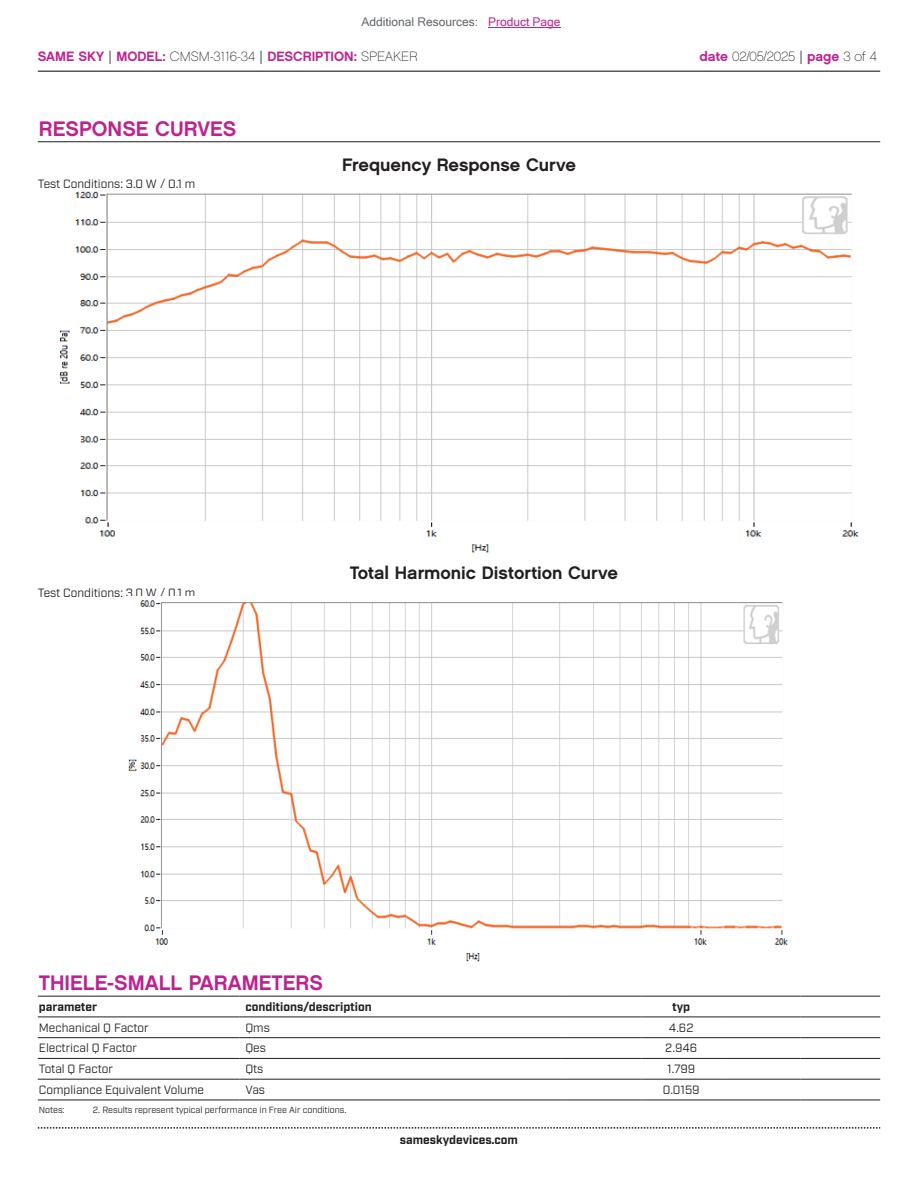
<style>
.page{position:relative;width:918px;height:1188px;background:#fff}
.page>*{position:absolute;margin:0;border:0;box-sizing:border-box;transform-origin:0 0}
.t1{font:21px "Chalet New York Nineteen Sixty";color:#bd238f}
.t2{font:18px "Chalet New York Nineteen Sixty";color:#231f20}
.t3{font:13.5px "Chalet New York Nineteen Sixty";color:#bd238f}
.t4{font:13.5px "Chalet Paris Nineteen Sixty";letter-spacing:-.015em;color:#231f20}
.t5{font:12px "Industry";color:#231f20}
.t6{font:700 12px "Industry";color:#231f20}
.t7{font:12px "Microsoft Sans Serif";color:#63676b}
.t8{font:9px "Industry";color:#231f20}
.s1{color:#bd238f}
.s2{font-family:"Industry";color:#231f20}
.s3{font-family:"Chalet Paris Nineteen Sixty";color:#231f20}
.s4{font-family:"Chalet New York Nineteen Sixty";color:#bd238f}
.s5{font-family:"Industry"}
</style>
<div class="page">
<hr style="left:38px;top:71px;width:842px;height:1px;background:#231f20">
<svg style="left:38px;top:1127px;width:842px;height:2px"></svg>
<img style="left:59px;top:191px;width:800px;height:362px">
<hr style="left:38px;top:141px;width:842px;height:1px;background:#231f20">
<img style="left:128px;top:600px;width:660px;height:362px">
<hr style="left:38px;top:1100px;width:201px;height:1px;background:#231f20">
<hr style="left:239px;top:1100px;width:323px;height:1px;background:#231f20">
<hr style="left:562px;top:1100px;width:79px;height:1px;background:#231f20">
<hr style="left:641px;top:1100px;width:80px;height:1px;background:#231f20">
<hr style="left:721px;top:1100px;width:80px;height:1px;background:#231f20">
<hr style="left:801px;top:1100px;width:79px;height:1px;background:#231f20">
<hr style="left:38px;top:996px;width:201px;height:1px;background:#231f20">
<hr style="left:239px;top:996px;width:323px;height:1px;background:#231f20">
<hr style="left:562px;top:996px;width:79px;height:1px;background:#231f20">
<hr style="left:641px;top:996px;width:80px;height:1px;background:#231f20">
<hr style="left:721px;top:996px;width:80px;height:1px;background:#231f20">
<hr style="left:801px;top:996px;width:79px;height:1px;background:#231f20">
<hr style="left:38px;top:1017px;width:201px;height:1px;background:#231f20">
<hr style="left:239px;top:1017px;width:323px;height:1px;background:#231f20">
<hr style="left:562px;top:1017px;width:79px;height:1px;background:#231f20">
<hr style="left:641px;top:1017px;width:80px;height:1px;background:#231f20">
<hr style="left:721px;top:1017px;width:80px;height:1px;background:#231f20">
<hr style="left:801px;top:1017px;width:79px;height:1px;background:#231f20">
<hr style="left:38px;top:1037px;width:201px;height:1px;background:#231f20">
<hr style="left:239px;top:1037px;width:323px;height:1px;background:#231f20">
<hr style="left:562px;top:1037px;width:79px;height:1px;background:#231f20">
<hr style="left:641px;top:1037px;width:80px;height:1px;background:#231f20">
<hr style="left:721px;top:1037px;width:80px;height:1px;background:#231f20">
<hr style="left:801px;top:1037px;width:79px;height:1px;background:#231f20">
<hr style="left:38px;top:1058px;width:201px;height:1px;background:#231f20">
<hr style="left:239px;top:1058px;width:323px;height:1px;background:#231f20">
<hr style="left:562px;top:1058px;width:79px;height:1px;background:#231f20">
<hr style="left:641px;top:1058px;width:80px;height:1px;background:#231f20">
<hr style="left:721px;top:1058px;width:80px;height:1px;background:#231f20">
<hr style="left:801px;top:1058px;width:79px;height:1px;background:#231f20">
<hr style="left:38px;top:1079px;width:201px;height:1px;background:#231f20">
<hr style="left:239px;top:1079px;width:323px;height:1px;background:#231f20">
<hr style="left:562px;top:1079px;width:79px;height:1px;background:#231f20">
<hr style="left:641px;top:1079px;width:80px;height:1px;background:#231f20">
<hr style="left:721px;top:1079px;width:80px;height:1px;background:#231f20">
<hr style="left:801px;top:1079px;width:79px;height:1px;background:#231f20">
<hr style="left:488px;top:27px;width:73px;height:1px;background:#bd238f">
<p class="t7" style="left:362px;top:15px;width:201px">Additional Resources: <span class="s1">Product Page</span></p>
<p class="t3" style="left:38px;top:47px;width:381px">SAME SKY <span class="s2">|</span> MODEL: <span class="s3">CMSM-3116-34</span> <span class="s2">|</span> DESCRIPTION: <span class="s3">SPEAKER</span></p>
<p class="t4" style="left:700px;top:48px;width:179px"><span class="s4">date</span> 02/05/2025 <span class="s5">|</span> <span class="s4">page</span> 3 of 4</p>
<h1 class="t1" style="left:39px;top:115px;width:199px">RESPONSE CURVES</h1>
<p class="t5" style="left:38px;top:176px;width:159px">Test Conditions: 3.0 W / 0.1 m</p>
<h2 class="t2" style="left:342px;top:153px;width:235px">Frequency Response Curve</h2>
<p class="t5" style="left:38px;top:585px;width:159px">Test Conditions: 3.0 W / 0.1 m</p>
<h2 class="t2" style="left:350px;top:561px;width:270px">Total Harmonic Distortion Curve</h2>
<h1 class="t1" style="left:39px;top:970px;width:286px">THIELE-SMALL PARAMETERS</h1>
<p class="t6" style="left:39px;top:1000px;width:60px">parameter</p>
<p class="t6" style="left:245px;top:1000px;width:128px">conditions/description</p>
<p class="t6" style="left:672px;top:1000px;width:20px">typ</p>
<p class="t5" style="left:39px;top:1020px;width:111px">Mechanical Q Factor</p>
<p class="t5" style="left:245px;top:1020px;width:26px">Qms</p>
<p class="t5" style="left:669px;top:1020px;width:26px">4.62</p>
<p class="t5" style="left:39px;top:1041px;width:100px">Electrical Q Factor</p>
<p class="t5" style="left:245px;top:1041px;width:22px">Qes</p>
<p class="t5" style="left:665px;top:1041px;width:33px">2.946</p>
<p class="t5" style="left:39px;top:1062px;width:76px">Total Q Factor</p>
<p class="t5" style="left:245px;top:1062px;width:20px">Qts</p>
<p class="t5" style="left:667px;top:1062px;width:30px">1.799</p>
<p class="t5" style="left:39px;top:1083px;width:167px">Compliance Equivalent Volume</p>
<p class="t5" style="left:245px;top:1083px;width:21px">Vas</p>
<p class="t5" style="left:663px;top:1083px;width:38px">0.0159</p>
<p class="t8" style="left:39px;top:1104px;width:27px">Notes:</p>
<p class="t8" style="left:93px;top:1104px;width:255px">2. Results represent typical performance in Free Air conditions.</p>
<p class="t6" style="left:400px;top:1132px;width:120px">sameskydevices.com</p>
</div>
